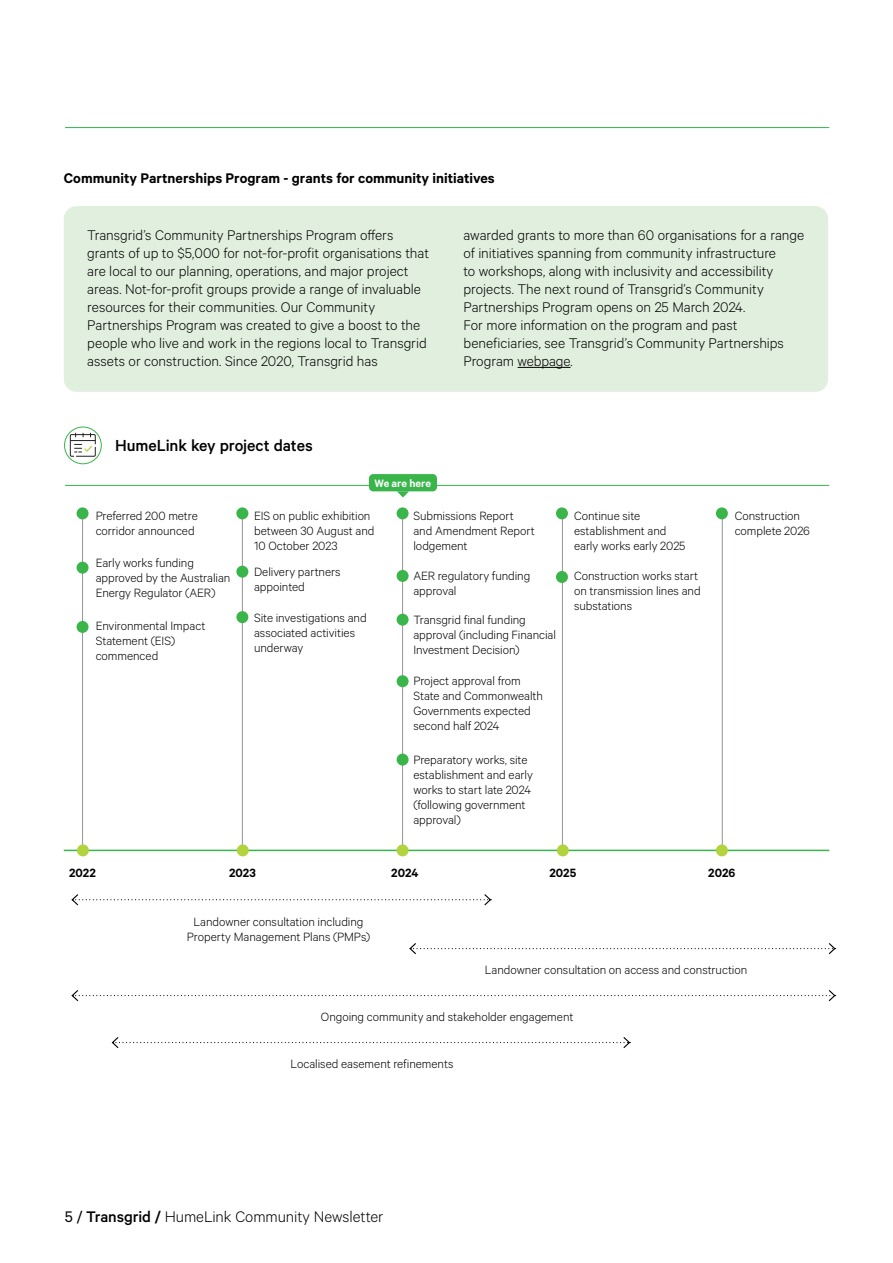
<style>
.page{position:relative;width:893px;height:1263px;background:#fff}
.page>*{position:absolute;margin:0;border:0;box-sizing:border-box;transform-origin:0 0}
.t1{font:500 18px "Calibre";letter-spacing:-.005em;color:#000}
.t2{font:300 17.25px "Calibre";letter-spacing:-.005em;color:#000}
.Body_Copy{font:300 15.75px/18px "Calibre";color:#000}
.Body_Copy-2{font:600 15.75px "Calibre";color:#000}
.Body_Copy-3{font:300 13.5px/15px "Calibre";letter-spacing:-.005em;color:#000}
.Body_Copy-4{font:600 13.5px "Calibre";color:#000}
.Body_Copy-5{font:600 12px "Calibre";color:#fff}
.s1{font-weight:400}
.s2{font-weight:500}
</style>
<div class="page">
<div style="left:64px;top:206px;width:764px;height:186px;background:#e1f0de;border-radius:13px"></div>
<hr style="left:65px;top:127px;width:764px;height:1px;background:#39b54a">
<hr style="left:65px;top:485px;width:764px;height:1px;background:#39b54a">
<svg style="left:70px;top:433px;width:26px;height:24px"></svg>
<div style="left:64px;top:427px;width:38px;height:37px;border:1px solid #39b54a;border-radius:50%"></div>
<hr style="left:64px;top:850px;width:765px;height:1px;background:#39b54a">
<hr style="left:82px;top:511px;width:1px;height:340px;background:#939598">
<hr style="left:242px;top:511px;width:1px;height:340px;background:#939598">
<hr style="left:402px;top:511px;width:1px;height:340px;background:#939598">
<hr style="left:562px;top:511px;width:1px;height:340px;background:#939598">
<hr style="left:722px;top:511px;width:1px;height:340px;background:#939598">
<div style="left:77px;top:507px;width:12px;height:12px;background:#39b54a;border-radius:50%"></div>
<div style="left:236px;top:507px;width:12px;height:12px;background:#39b54a;border-radius:50%"></div>
<div style="left:397px;top:507px;width:12px;height:12px;background:#39b54a;border-radius:50%"></div>
<div style="left:556px;top:507px;width:12px;height:12px;background:#39b54a;border-radius:50%"></div>
<div style="left:556px;top:571px;width:12px;height:12px;background:#39b54a;border-radius:50%"></div>
<div style="left:716px;top:507px;width:12px;height:12px;background:#39b54a;border-radius:50%"></div>
<div style="left:397px;top:570px;width:12px;height:12px;background:#39b54a;border-radius:50%"></div>
<div style="left:397px;top:614px;width:12px;height:12px;background:#39b54a;border-radius:50%"></div>
<div style="left:397px;top:675px;width:12px;height:12px;background:#39b54a;border-radius:50%"></div>
<div style="left:397px;top:754px;width:12px;height:11px;background:#39b54a;border-radius:50%"></div>
<div style="left:236px;top:566px;width:12px;height:12px;background:#39b54a;border-radius:50%"></div>
<div style="left:236px;top:611px;width:12px;height:12px;background:#39b54a;border-radius:50%"></div>
<div style="left:77px;top:562px;width:12px;height:12px;background:#39b54a;border-radius:50%"></div>
<div style="left:77px;top:621px;width:12px;height:12px;background:#39b54a;border-radius:50%"></div>
<div style="left:77px;top:844px;width:12px;height:12px;background:#b2d33e;border-radius:50%"></div>
<div style="left:237px;top:844px;width:12px;height:12px;background:#b2d33e;border-radius:50%"></div>
<div style="left:397px;top:844px;width:12px;height:12px;background:#b2d33e;border-radius:50%"></div>
<div style="left:557px;top:844px;width:12px;height:12px;background:#b2d33e;border-radius:50%"></div>
<div style="left:716px;top:844px;width:12px;height:12px;background:#b2d33e;border-radius:50%"></div>
<svg style="left:71px;top:894px;width:421px;height:12px"></svg>
<svg style="left:71px;top:990px;width:765px;height:12px"></svg>
<svg style="left:409px;top:943px;width:427px;height:12px"></svg>
<svg style="left:111px;top:1037px;width:520px;height:11px"></svg>
<div style="left:369px;top:474px;width:68px;height:17px;background:#39b54a;border-radius:4px"></div>
<svg style="left:397px;top:491px;width:12px;height:6px"></svg>
<hr style="left:518px;top:367px;width:52px;height:1px;background:#000">
<p class="Body_Copy-2" style="left:64px;top:169px;width:433px">Community Partnerships Program - grants for community initiatives</p>
<p class="Body_Copy" style="left:87px;top:226px;width:343px">Transgrid’s Community Partnerships Program offers grants of up to $5,000 for not-for-profit organisations that are local to our planning, operations, and major project areas. Not-for-profit groups provide a range of invaluable resources for their communities. Our Community Partnerships Program was created to give a boost to the people who live and work in the regions local to Transgrid assets or construction. Since 2020, Transgrid has</p>
<p class="Body_Copy" style="left:463px;top:226px;width:342px">awarded grants to more than 60 organisations for a range of initiatives spanning from community infrastructure<br>to workshops, along with inclusivity and accessibility projects. The next round of Transgrid’s Community Partnerships Program opens on 25 March 2024.<br>For more information on the program and past beneficiaries, see Transgrid’s Community Partnerships Program webpage.</p>
<h2 class="t1" style="left:115px;top:435px;width:199px">HumeLink key project dates</h2>
<p class="Body_Copy-5" style="left:374px;top:476px;width:58px">We are here</p>
<p class="Body_Copy-3" style="left:96px;top:508px;width:104px">Preferred 200 metre corridor announced</p>
<p class="Body_Copy-3" style="left:254px;top:508px;width:122px">EIS on public exhibition between 30 August and<br>10 October 2023</p>
<p class="Body_Copy-3" style="left:413px;top:508px;width:123px">Submissions Report and Amendment Report lodgement</p>
<p class="Body_Copy-3" style="left:574px;top:508px;width:113px">Continue site establishment and early works early 2025</p>
<p class="Body_Copy-3" style="left:574px;top:567px;width:128px">Construction works start on transmission lines and substations</p>
<p class="Body_Copy-3" style="left:96px;top:554px;width:136px">Early works funding approved by the Australian<br>Energy Regulator (AER)</p>
<p class="Body_Copy-3" style="left:96px;top:617px;width:111px">Environmental Impact<br>Statement (EIS) commenced</p>
<p class="Body_Copy-3" style="left:254px;top:564px;width:88px">Delivery partners appointed</p>
<p class="Body_Copy-3" style="left:413px;top:567px;width:118px">AER regulatory funding approval</p>
<p class="Body_Copy-3" style="left:413px;top:612px;width:144px">Transgrid final funding approval (including Financial<br>Investment Decision)</p>
<p class="Body_Copy-3" style="left:413px;top:673px;width:131px">Project approval from<br>State and Commonwealth<br>Governments expected second half 2024</p>
<p class="Body_Copy-3" style="left:413px;top:752px;width:121px">Preparatory works, site establishment and early works to start late 2024 (following government approval)</p>
<p class="Body_Copy-3" style="left:254px;top:609px;width:114px">Site investigations and associated activities underway</p>
<p class="Body_Copy-3" style="left:735px;top:508px;width:77px">Construction complete 2026</p>
<p class="Body_Copy-4" style="left:69px;top:865px;width:28px">2022</p>
<p class="Body_Copy-4" style="left:229px;top:865px;width:28px">2023</p>
<p class="Body_Copy-4" style="left:391px;top:865px;width:29px">2024</p>
<p class="Body_Copy-4" style="left:549px;top:865px;width:28px">2025</p>
<p class="Body_Copy-4" style="left:708px;top:865px;width:29px">2026</p>
<p class="Body_Copy-3" style="left:187px;top:913px;width:185px;text-align:center">Landowner consultation including<br>Property Management Plans (PMPs)</p>
<p class="Body_Copy-3" style="left:485px;top:962px;width:264px">Landowner consultation on access and construction</p>
<p class="Body_Copy-3" style="left:321px;top:1009px;width:254px">Ongoing community and stakeholder engagement</p>
<p class="Body_Copy-3" style="left:291px;top:1056px;width:164px">Localised easement refinements</p>
<p class="t2" style="left:65px;top:1206px;width:320px"><span class="s1">5 /</span> <span class="s2">Transgrid /</span> HumeLink Community Newsletter</p>
</div>
